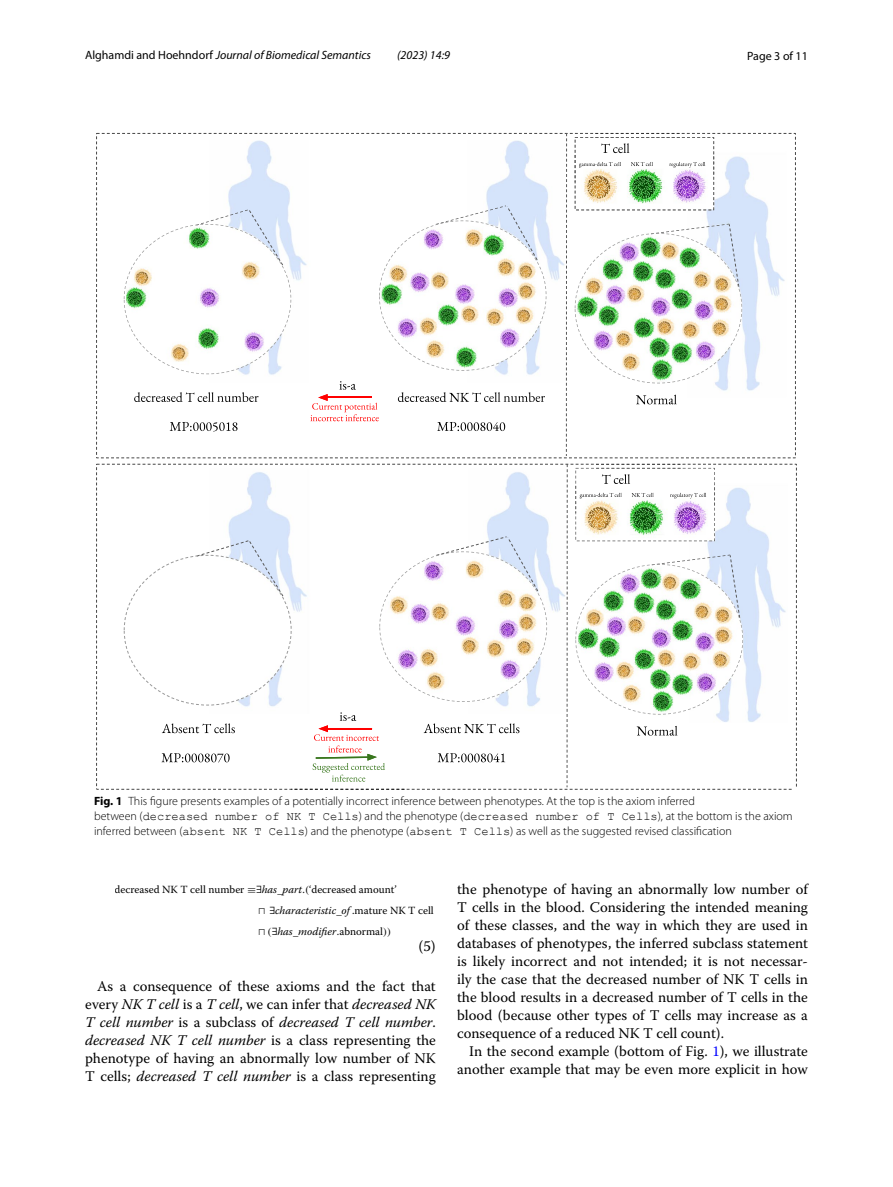
<style>
.page{position:relative;width:893px;height:1187px;background:#fff}
.page>*{position:absolute;margin:0;border:0;box-sizing:border-box;transform-origin:0 0}
.t1{font:15px "Warnock Pro";color:#000}
.t2{font:14.7px/18px "Warnock Pro";color:#000;text-align:justify}
.t3{font:300 12px/15px "Myriad Pro";color:#000}
.t4{font:italic 12px "Myriad Pro";color:#000}
.t5{font:12px "Myriad Pro";color:#000}
.t6{font:10.95px/20.9px "Warnock Pro It 7";color:#000}
.t7{font:10.95px "Warnock Pro Regular 7";color:#000}
.s1{font-style:normal}
.s2{font-weight:700}
.s3{font-family:"Courier New";font-weight:400}
.s4{font-family:"MTSYN9"}
.s5{font-family:"Warnock Pro It 7"}
.s6{font-family:"MTMI5"}
.s7{font-family:"Warnock Pro Regular 7"}
.s8{font-style:italic}
.s9{color:#00f}
</style>
<div class="page">
<svg style="left:96px;top:133px;width:700px;height:325px"></svg>
<svg style="left:636px;top:394px;width:41px;height:10px"></svg>
<svg style="left:398px;top:392px;width:147px;height:10px"></svg>
<svg style="left:134px;top:392px;width:125px;height:10px"></svg>
<svg style="left:566px;top:133px;width:1px;height:323px"></svg>
<svg style="left:437px;top:422px;width:68px;height:9px"></svg>
<svg style="left:170px;top:422px;width:68px;height:9px"></svg>
<img style="left:575px;top:223px;width:167px;height:160px">
<img style="left:379px;top:205px;width:167px;height:166px">
<svg style="left:124px;top:209px;width:167px;height:165px"></svg>
<svg style="left:310px;top:381px;width:69px;height:40px"></svg>
<img style="left:575px;top:133px;width:139px;height:77px">
<svg style="left:96px;top:464px;width:701px;height:325px"></svg>
<svg style="left:637px;top:725px;width:40px;height:10px"></svg>
<svg style="left:424px;top:723px;width:95px;height:10px"></svg>
<svg style="left:162px;top:723px;width:73px;height:10px"></svg>
<svg style="left:567px;top:464px;width:1px;height:323px"></svg>
<svg style="left:438px;top:753px;width:67px;height:9px"></svg>
<svg style="left:161px;top:753px;width:69px;height:9px"></svg>
<img style="left:575px;top:464px;width:140px;height:77px">
<img style="left:575px;top:554px;width:168px;height:160px">
<svg style="left:196px;top:536px;width:351px;height:166px"></svg>
<svg style="left:291px;top:788px;width:113px;height:1px"></svg>
<svg style="left:313px;top:712px;width:72px;height:69px"></svg>
<p class="t4" style="left:85px;top:48px;width:287px"><span class="s1">Alghamdi and Hoehndorf</span> Journal of Biomedical Semantics</p>
<p class="t4" style="left:397px;top:48px;width:54px">(2023) 14:9</p>
<p class="t5" style="left:747px;top:48px;width:62px">Page 3 of 11</p>
<p class="t3" style="left:94px;top:793px;width:700px"><span class="s2">Fig. 1</span> This figure presents examples of a potentially incorrect inference between phenotypes. At the top is the axiom inferred<br>between (<span class="s3">decreased number of NK T Cells</span>) and the phenotype (<span class="s3">decreased number of T Cells</span>), at the bottom is the axiom inferred between (<span class="s3">absent NK T Cells</span>) and the phenotype (<span class="s3">absent T Cells</span>) as well as the suggested revised classification</p>
<p class="t7" style="left:115px;top:885px;width:284px">decreased NK T cell number <span class="s4">≡∃</span><span class="s5">has</span>_<span class="s5">part</span>.<span class="s6">(</span>‘decreased amount’</p>
<p class="t6" style="left:258px;top:900px;width:177px"><span class="s4">⊓ ∃</span>characteristic<span class="s7">_</span>of <span class="s7">.mature NK T cell </span><span class="s4">⊓</span> <span class="s6">(</span><span class="s4">∃</span>has<span class="s7">_</span>modifier<span class="s7">.abnormal</span><span class="s6">))</span></p>
<p class="t1" style="left:419px;top:937px;width:19px">(5)</p>
<p class="t2" style="left:85px;top:977px;width:352px;text-indent:12px">As a consequence of these axioms and the fact that every <span class="s8">NK T cell</span> is a <span class="s8">T cell</span>, we can infer that <span class="s8">decreased NK T cell number</span> is a subclass of <span class="s8">decreased T cell number</span>. <span class="s8">decreased NK T cell number</span> is a class representing the phenotype of having an abnormally low number of NK T cells; <span class="s8">decreased T cell number</span> is a class representing</p>
<p class="t2" style="left:457px;top:879px;width:352px">the phenotype of having an abnormally low number of T cells in the blood. Considering the intended meaning of these classes, and the way in which they are used in databases of phenotypes, the inferred subclass statement is likely incorrect and not intended; it is not necessar&shy;ily the case that the decreased number of NK T cells in the blood results in a decreased number of T cells in the blood (because other types of T cells may increase as a consequence of a reduced NK T cell count).</p>
<p class="t2" style="left:457px;top:1041px;width:352px;text-align:right">In the second example (bottom of Fig. <span class="s9">1</span>), we illustrate another example that may be even more explicit in how</p>
</div>
